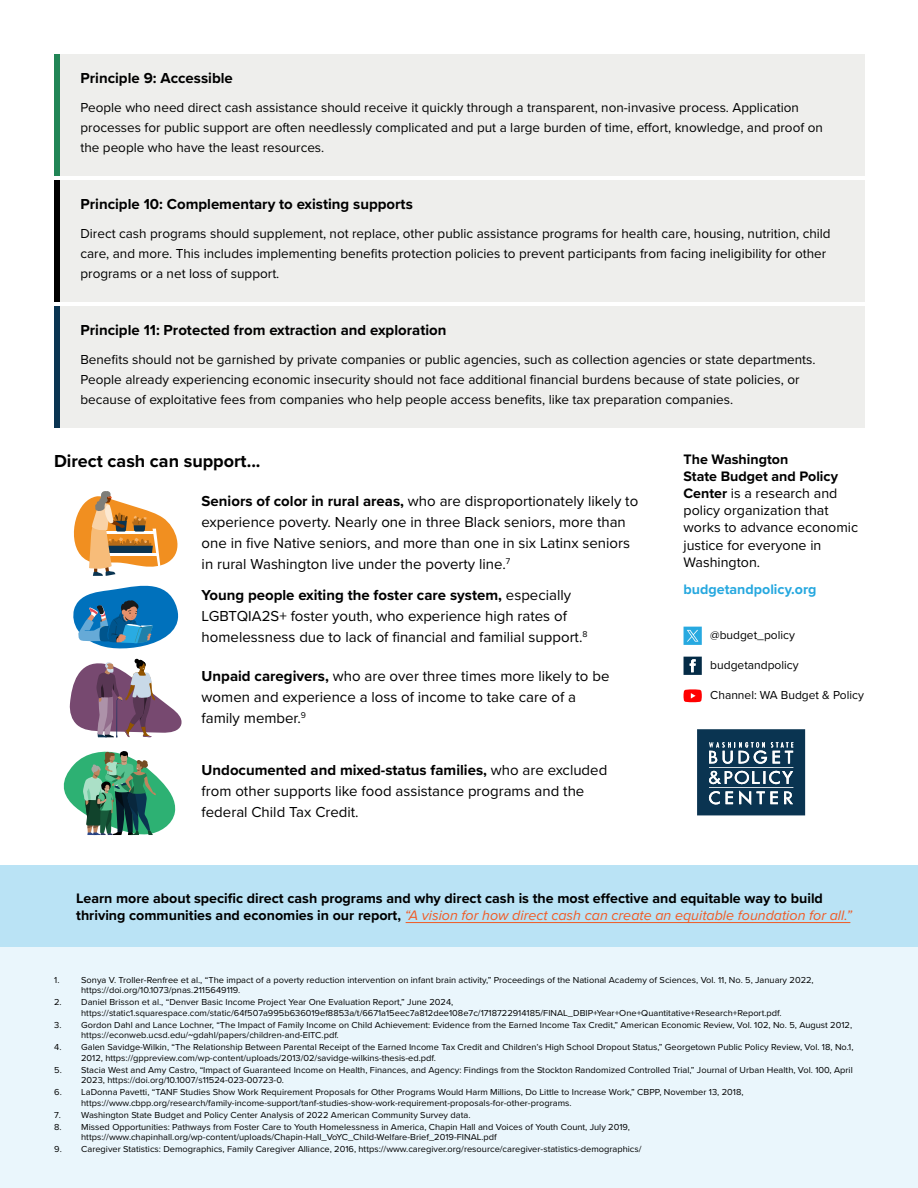
<style>
.page{position:relative;width:918px;height:1188px;background:#fff}
.page>*{position:absolute;margin:0;border:0;box-sizing:border-box;transform-origin:0 0}
.t1{font:700 18px "Proxima Nova";color:#000}
.t2{font:15px/21px "Proxima Nova";color:#000}
.t3{font:700 15px "Proxima Nova";color:#000}
.t4{font:700 14.25px/17.1px "Proxima Nova";color:#000}
.t5{font:14.25px/17.1px "Proxima Nova";color:#000}
.t6{font:700 14.25px "Proxima Nova";color:#26a8df}
.t7{font:13.5px/20.2px "Proxima Nova";color:#000}
.t8{font:12px "Proxima Nova";color:#000}
.t9{font:9px/10.5px "Proxima Nova";color:#000}
.s1{font-weight:700}
.s2{font-weight:400;font-style:italic;color:#f15a24}
</style>
<div class="page">
<div style="left:0;top:865px;width:918px;height:323px;background:#eaf6fc"></div>
<div style="left:0;top:865px;width:918px;height:82px;background:#bae3f5"></div>
<div style="left:54px;top:54px;width:810px;height:122px;background:#eeeeec"></div>
<div style="left:54px;top:54px;width:6px;height:122px;background:#228556"></div>
<div style="left:54px;top:180px;width:810px;height:122px;background:#eeeeec"></div>
<div style="left:54px;top:180px;width:6px;height:122px;background:#000"></div>
<div style="left:54px;top:306px;width:810px;height:122px;background:#eeeeec"></div>
<div style="left:54px;top:306px;width:6px;height:122px;background:#0a3451"></div>
<svg style="left:684px;top:657px;width:18px;height:18px"></svg>
<svg style="left:684px;top:689px;width:18px;height:13px"></svg>
<svg style="left:697px;top:729px;width:108px;height:86px;background:#33566e"></svg>
<svg style="left:69px;top:491px;width:113px;height:246px"></svg>
<svg style="left:63px;top:751px;width:113px;height:84px"></svg>
<svg style="left:684px;top:627px;width:18px;height:18px"></svg>
<hr style="left:406px;top:922px;width:444px;height:1px;background:#f15a24">
<h2 class="t3" style="left:80px;top:72px;width:154px">Principle 9: Accessible</h2>
<p class="t7" style="left:80px;top:98px;width:744px">People who need direct cash assistance should receive it quickly through a transparent, non-invasive process. Application processes for public support are often needlessly complicated and put a large burden of time, effort, knowledge, and proof on the people who have the least resources.</p>
<h2 class="t3" style="left:80px;top:198px;width:334px">Principle 10: Complementary to existing supports</h2>
<p class="t7" style="left:80px;top:224px;width:752px">Direct cash programs should supplement, not replace, other public assistance programs for health care, housing, nutrition, child care, and more. This includes implementing benefits protection policies to prevent participants from facing ineligibility for other programs or a net loss of support.</p>
<h2 class="t3" style="left:80px;top:324px;width:368px">Principle 11: Protected from extraction and exploration</h2>
<p class="t7" style="left:80px;top:350px;width:737px">Benefits should not be garnished by private companies or public agencies, such as collection agencies or state departments.<br>People already experiencing economic insecurity should not face additional financial burdens because of state policies, or because of exploitative fees from companies who help people access benefits, like tax preparation companies.</p>
<h1 class="t1" style="left:54px;top:453px;width:208px">Direct cash can support...</h1>
<p class="t2" style="left:202px;top:491px;width:438px"><span class="s1">Seniors of color in rural areas,</span> who are disproportionately likely to experience poverty. Nearly one in three Black seniors, more than one in five Native seniors, and more than one in six Latinx seniors in rural Washington live under the poverty line.<sup>7</sup></p>
<h2 class="t2" style="left:202px;top:586px;width:387px"><span class="s1">Young people exiting the foster care system,</span> especially<br>LGBTQIA2S+ foster youth, who experience high rates of homelessness due to lack of financial and familial support.<sup>8</sup></h2>
<h2 class="t2" style="left:202px;top:667px;width:409px"><span class="s1">Unpaid caregivers,</span> who are over three times more likely to be women and experience a loss of income to take care of a family member.<sup>9</sup></h2>
<h2 class="t2" style="left:202px;top:760px;width:407px"><span class="s1">Undocumented and mixed-status families,</span> who are excluded from other supports like food assistance programs and the federal Child Tax Credit.</h2>
<h3 class="t5" style="left:684px;top:451px;width:176px"><span class="s1">The Washington<br>State Budget and Policy<br>Center</span> is a research and policy organization that works to advance economic justice for everyone in<br>Washington.</h3>
<h3 class="t6" style="left:684px;top:583px;width:134px">budgetandpolicy.org</h3>
<h3 class="t8" style="left:710px;top:630px;width:86px">@budget_policy</h3>
<h3 class="t8" style="left:710px;top:660px;width:90px">budgetandpolicy</h3>
<h3 class="t8" style="left:710px;top:690px;width:155px">Channel: WA Budget &amp; Policy</h3>
<p class="t4" style="left:76px;top:890px;width:777px">Learn more about specific direct cash programs and why direct cash is the most effective and equitable way to build thriving communities and economies in our report, <span class="s2">“A vision for how direct cash can create an equitable foundation for all.”</span></p>
<p class="t9" style="left:54px;top:975px;width:7px">1.</p>
<p class="t9" style="left:81px;top:975px;width:734px">Sonya V. Troller-Renfree et al., “The impact of a poverty reduction intervention on infant brain activity,” Proceedings of the National Academy of Sciences, Vol. 11, No. 5, January 2022, https://doi.org/10.1073/pnas.2115649119.</p>
<p class="t9" style="left:81px;top:998px;width:702px;text-indent:-27px">2. Daniel Brisson et al., “Denver Basic Income Project Year One Evaluation Report,” June 2024, https://static1.squarespace.com/static/64f507a995b636019ef8853a/t/6671a15eec7a812dee108e7c/1718722914185/FINAL_DBIP+Year+One+Quantitative+Research+Report.pdf.</p>
<p class="t9" style="left:81px;top:1020px;width:772px;text-indent:-27px">3. Gordon Dahl and Lance Lochner, “The Impact of Family Income on Child Achievement: Evidence from the Earned Income Tax Credit,” American Economic Review, Vol. 102, No. 5, August 2012, https://econweb.ucsd.edu/~gdahl/papers/children-and-EITC.pdf.</p>
<p class="t9" style="left:81px;top:1043px;width:774px;text-indent:-27px">4. Galen Savidge-Wilkin, “The Relationship Between Parental Receipt of the Earned Income Tax Credit and Children’s High School Dropout Status,” Georgetown Public Policy Review, Vol. 18, No.1,<br>2012, https://gppreview.com/wp-content/uploads/2013/02/savidge-wilkins-thesis-ed.pdf.</p>
<p class="t9" style="left:81px;top:1065px;width:773px;text-indent:-27px">5. Stacia West and Amy Castro, “Impact of Guaranteed Income on Health, Finances, and Agency: Findings from the Stockton Randomized Controlled Trial,” Journal of Urban Health, Vol. 100, April<br>2023, https://doi.org/10.1007/s11524-023-00723-0.</p>
<p class="t9" style="left:81px;top:1088px;width:664px;text-indent:-27px">6. LaDonna Pavetti, “TANF Studies Show Work Requirement Proposals for Other Programs Would Harm Millions, Do Little to Increase Work,” CBPP, November 13, 2018, https://www.cbpp.org/research/family-income-support/tanf-studies-show-work-requirement-proposals-for-other-programs.</p>
<p class="t9" style="left:54px;top:1110px;width:418px">7. Washington State Budget and Policy Center Analysis of 2022 American Community Survey data.</p>
<p class="t9" style="left:81px;top:1122px;width:550px;text-indent:-27px">8. Missed Opportunities: Pathways from Foster Care to Youth Homelessness in America, Chapin Hall and Voices of Youth Count, July 2019, https://www.chapinhall.org/wp-content/uploads/Chapin-Hall_VoYC_Child-Welfare-Brief_2019-FINAL.pdf</p>
<p class="t9" style="left:54px;top:1145px;width:589px">9. Caregiver Statistics: Demographics, Family Caregiver Alliance, 2016, https://www.caregiver.org/resource/caregiver-statistics-demographics/</p>
</div>
